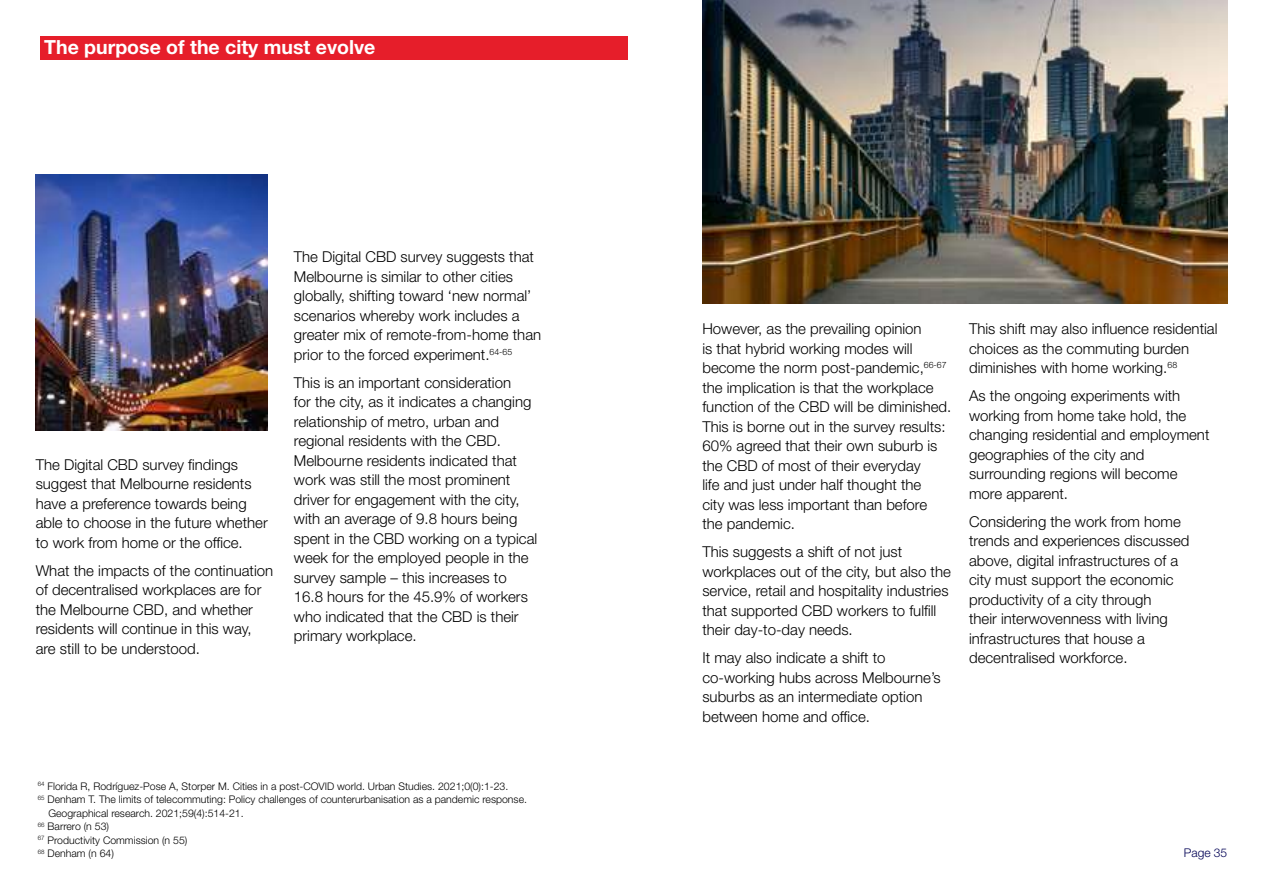
<style>
.page{position:relative;width:1263px;height:893px;background:#fff}
.page>*{position:absolute;margin:0;border:0;box-sizing:border-box;transform-origin:0 0}
.t1{font:700 19.5px "Helvetica Neue LT Std";color:#fff}
.t2{font:300 15px/19.5px "Helvetica Neue LT Std";color:#000}
.t3{font:300 12px "Helvetica Neue LT Std";color:#000054}
.t4{font:300 10.5px "Helvetica Neue LT Std";color:#000}
</style>
<div class="page">
<img style="left:702px;top:0;width:525px;height:304px">
<div style="left:40px;top:36px;width:587px;height:24px;background:#e61e2a"></div>
<img style="left:36px;top:174px;width:232px;height:256px">
<h1 class="t1" style="left:44px;top:35px;width:333px">The purpose of the city must evolve</h1>
<p class="t2" style="left:36px;top:455px;width:234px">The Digital CBD survey findings suggest that Melbourne residents have a preference towards being able to choose in the future whether to work from home or the office.</p>
<p class="t2" style="left:36px;top:561px;width:239px">What the impacts of the continuation of decentralised workplaces are for the Melbourne CBD, and whether residents will continue in this way, are still to be understood.</p>
<p class="t2" style="left:294px;top:247px;width:249px">The Digital CBD survey suggests that Melbourne is similar to other cities globally, shifting toward ‘new normal’ scenarios whereby work includes a greater mix of remote-from-home than prior to the forced experiment.<sup>64-65</sup></p>
<p class="t2" style="left:294px;top:373px;width:245px">This is an important consideration<br>for the city, as it indicates a changing relationship of metro, urban and regional residents with the CBD.<br>Melbourne residents indicated that work was still the most prominent driver for engagement with the city, with an average of 9.8 hours being spent in the CBD working on a typical week for the employed people in the survey sample – this increases to 16.8 hours for the 45.9% of workers who indicated that the CBD is their primary workplace.</p>
<p class="t4" style="left:38px;top:780px;width:472px"><sup>64</sup> Florida R, Rodríguez-Pose A, Storper M. Cities in a post-COVID world. Urban Studies. 2021;0(0):1-23.</p>
<p class="t4" style="left:38px;top:793px;width:491px"><sup>65</sup> Denham T. The limits of telecommuting: Policy challenges of counterurbanisation as a pandemic response.</p>
<p class="t4" style="left:48px;top:807px;width:197px">Geographical research. 2021;59(4):514-21.</p>
<p class="t4" style="left:38px;top:820px;width:73px"><sup>66</sup> Barrero (n 53)</p>
<p class="t4" style="left:38px;top:834px;width:151px"><sup>67</sup> Productivity Commission (n 55)</p>
<p class="t4" style="left:38px;top:847px;width:78px"><sup>68</sup> Denham (n 64)</p>
<p class="t2" style="left:702px;top:319px;width:250px">However, as the prevailing opinion<br>is that hybrid working modes will become the norm post-pandemic,<sup>66-67 </sup>the implication is that the workplace function of the CBD will be diminished.<br>This is borne out in the survey results:<br>60% agreed that their own suburb is the CBD of most of their everyday<br>life and just under half thought the<br>city was less important than before<br>the pandemic.</p>
<p class="t2" style="left:702px;top:542px;width:250px">This suggests a shift of not just workplaces out of the city, but also the service, retail and hospitality industries that supported CBD workers to fulfill their day-to-day needs.</p>
<p class="t2" style="left:702px;top:648px;width:240px">It may also indicate a shift to co-working hubs across Melbourne’s suburbs as an intermediate option between home and office.</p>
<p class="t2" style="left:969px;top:319px;width:250px">This shift may also influence residential choices as the commuting burden diminishes with home working.<sup>68</sup></p>
<p class="t2" style="left:969px;top:386px;width:242px">As the ongoing experiments with working from home take hold, the changing residential and employment geographies of the city and surrounding regions will become more apparent.</p>
<p class="t2" style="left:969px;top:511px;width:222px">Considering the work from home trends and experiences discussed above, digital infrastructures of a city must support the economic productivity of a city through<br>their interwovenness with living infrastructures that house a decentralised workforce.</p>
<p class="t3" style="left:1184px;top:846px;width:45px">Page 35</p>
</div>
